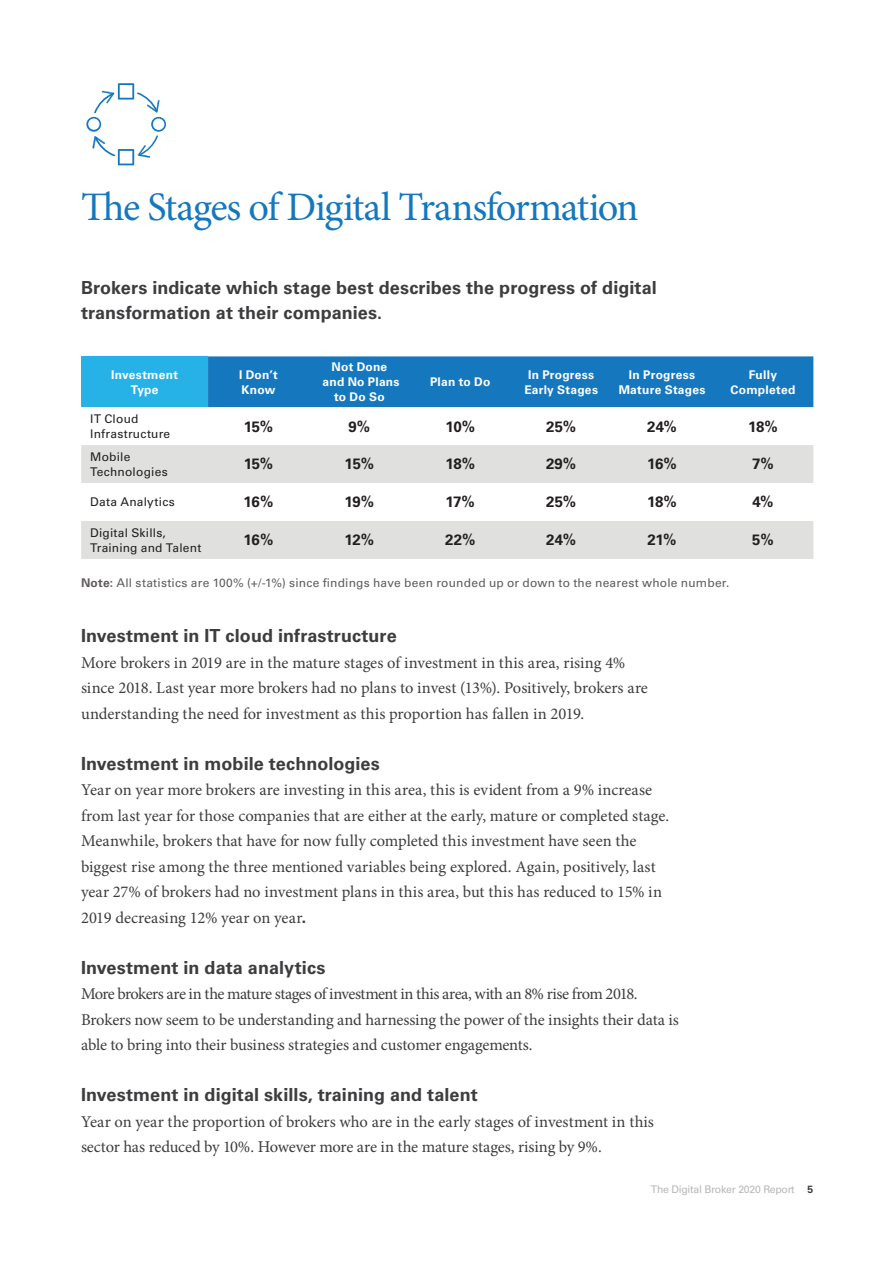
<style>
.page{position:relative;width:893px;height:1263px;background:#fff}
.page>*{position:absolute;margin:0;border:0;box-sizing:border-box;transform-origin:0 0}
.t1{font:40.5px "Minion Pro";letter-spacing:-.035em;color:#1578be}
.t2{font:700 18px/25.5px "Univers LT Std";letter-spacing:.005em;color:#3d3d3f}
.t3{font:16.5px/25.5px "Minion Pro";letter-spacing:-.005em;color:#3d3d3f}
.t4{font:700 15px "Univers LT Std";letter-spacing:-.02em;color:#231f20}
.t5{font:700 12px/15px "Univers LT Std";letter-spacing:.02em;color:#fff;text-align:center}
.t6{font:12px "Univers LT Std";letter-spacing:.015em;color:#605c5e}
.t7{font:12px/15px "Univers LT Std";letter-spacing:.015em;color:#231f20}
.t8{font:10.5px "Univers LT Std";letter-spacing:-.025em;color:#b9b7b9}
.s1{font-weight:700}
.s2{font-family:"Univers LT Std";font-weight:700;font-size:18px}
.s3{font-weight:700;color:#3d3d3f}
</style>
<div class="page">
<svg style="left:86px;top:83px;width:80px;height:82px"></svg>
<div style="left:81px;top:356px;width:127px;height:51px;background:#26b2e7"></div>
<div style="left:208px;top:356px;width:605px;height:51px;background:#1578be"></div>
<svg style="left:81px;top:445px;width:732px;height:114px;fill:#e0e1df"></svg>
<h1 class="t1" style="left:81px;top:180px;width:559px">The Stages of Digital Transformation</h1>
<p class="t2" style="left:81px;top:275px;width:577px">Brokers indicate which stage best describes the progress of digital transformation at their companies.</p>
<p class="t5" style="left:111px;top:367px;width:68px">Investment<br>Type</p>
<p class="t5" style="left:239px;top:367px;width:40px;text-align:left">I Don’t<br>Know</p>
<p class="t5" style="left:322px;top:359px;width:79px">Not Done and No Plans to Do So</p>
<p class="t5" style="left:430px;top:374px;width:62px">Plan to Do</p>
<p class="t5" style="left:524px;top:367px;width:75px">In Progress<br>Early Stages</p>
<p class="t5" style="left:619px;top:367px;width:88px">In Progress<br>Mature Stages</p>
<p class="t5" style="left:730px;top:367px;width:66px">Fully<br>Completed</p>
<p class="t7" style="left:90px;top:411px;width:82px">IT Cloud<br>Infrastructure</p>
<p class="t4" style="left:244px;top:417px;width:31px">15%</p>
<p class="t4" style="left:349px;top:417px;width:23px">9%</p>
<p class="t4" style="left:445px;top:417px;width:31px">10%</p>
<p class="t4" style="left:546px;top:417px;width:32px">25%</p>
<p class="t4" style="left:647px;top:417px;width:31px">24%</p>
<p class="t4" style="left:748px;top:417px;width:31px">18%</p>
<p class="t7" style="left:90px;top:449px;width:79px">Mobile<br>Technologies</p>
<p class="t4" style="left:244px;top:455px;width:31px">15%</p>
<p class="t4" style="left:345px;top:455px;width:31px">15%</p>
<p class="t4" style="left:445px;top:455px;width:31px">18%</p>
<p class="t4" style="left:546px;top:455px;width:32px">29%</p>
<p class="t4" style="left:647px;top:455px;width:31px">16%</p>
<p class="t4" style="left:752px;top:455px;width:23px">7%</p>
<p class="t7" style="left:90px;top:495px;width:86px">Data Analytics</p>
<p class="t4" style="left:244px;top:493px;width:31px">16%</p>
<p class="t4" style="left:344px;top:493px;width:31px">19%</p>
<p class="t4" style="left:446px;top:493px;width:31px">17%</p>
<p class="t4" style="left:546px;top:493px;width:32px">25%</p>
<p class="t4" style="left:647px;top:493px;width:31px">18%</p>
<p class="t4" style="left:752px;top:493px;width:23px">4%</p>
<p class="t7" style="left:90px;top:525px;width:113px">Digital Skills,<br>Training and Talent</p>
<p class="t4" style="left:244px;top:531px;width:31px">16%</p>
<p class="t4" style="left:345px;top:531px;width:31px">12%</p>
<p class="t4" style="left:445px;top:531px;width:32px">22%</p>
<p class="t4" style="left:546px;top:531px;width:31px">24%</p>
<p class="t4" style="left:648px;top:531px;width:31px">21%</p>
<p class="t4" style="left:752px;top:531px;width:23px">5%</p>
<p class="t6" style="left:81px;top:576px;width:650px"><span class="s1">Note:</span> All statistics are 100% (+/-1%) since findings have been rounded up or down to the nearest whole number.</p>
<p class="t2" style="left:81px;top:623px;width:317px">Investment in IT cloud infrastructure</p>
<p class="t3" style="left:81px;top:650px;width:568px">More brokers in 2019 are in the mature stages of investment in this area, rising 4% since 2018. Last year more brokers had no plans to invest (13%). Positively, brokers are understanding the need for investment as this proportion has fallen in 2019.</p>
<p class="t2" style="left:81px;top:751px;width:300px">Investment in mobile technologies</p>
<p class="t3" style="left:81px;top:777px;width:590px">Year on year more brokers are investing in this area, this is evident from a 9% increase from last year for those companies that are either at the early, mature or completed stage.<br>Meanwhile, brokers that have for now fully completed this investment have seen the biggest rise among the three mentioned variables being explored. Again, positively, last year 27% of brokers had no investment plans in this area, but this has reduced to 15% in 2019 decreasing 12% year on year<span class="s2">.</span></p>
<p class="t2" style="left:81px;top:955px;width:246px">Investment in data analytics</p>
<p class="t3" style="left:81px;top:981px;width:599px">More brokers are in the mature stages of investment in this area, with an 8% rise from 2018.<br>Brokers now seem to be understanding and harnessing the power of the insights their data is able to bring into their business strategies and customer engagements.</p>
<p class="t2" style="left:81px;top:1082px;width:398px">Investment in digital skills, training and talent</p>
<p class="t3" style="left:81px;top:1109px;width:574px">Year on year the proportion of brokers who are in the early stages of investment in this sector has reduced by 10%. However more are in the mature stages, rising by 9%.</p>
<p class="t8" style="left:651px;top:1183px;width:164px">The Digital Broker 2020 Report <span class="s3">5</span></p>
</div>
